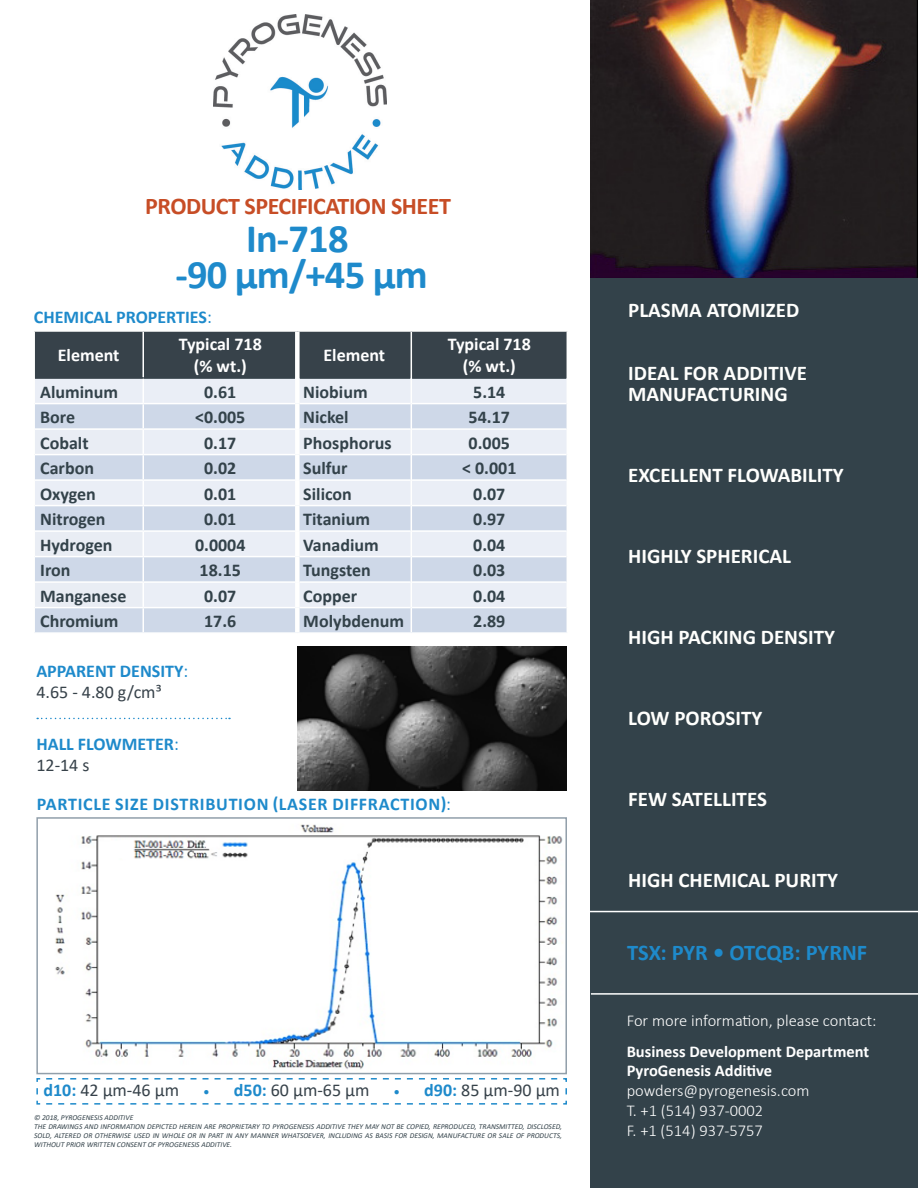
<style>
.page{position:relative;width:918px;height:1188px;background:#fff}
.page>*{position:absolute;margin:0;border:0;box-sizing:border-box;transform-origin:0 0}
.t1{font:700 40.5px "Calibri";letter-spacing:-.02em;color:#1e8acb}
.t2{font:700 24px "Calibri";letter-spacing:-.02em;color:#c74d26}
.t3{font:700 22.5px "Calibri";letter-spacing:-.005em;color:#1e8acb}
.t4{font:700 21px "Calibri";color:#fffffd}
.t5{font:700 18px "Calibri";color:#33424a}
.t6{font:18px "Calibri";color:#37424a}
.t7{font:700 18px "Calibri";color:#1e8acb}
.t8{font:700 18px "Calibri";color:#fff}
.t9{font:700 18px "Calibri";letter-spacing:.04em;color:#1e8acb}
.t10{font:300 16.5px "Calibri";color:#fff}
.t11{font:700 16.5px "Calibri";color:#fff}
.t12{font:italic 7.5px/9px "Calibri";color:#33424a}
.s1{font-weight:400}
.s2{font-weight:700;color:#1e8acb}
.s3{color:#36414a}
.s4{font-weight:700;font-size:12px;color:#1e8acb}
</style>
<div class="page">
<div style="left:590px;top:0;width:328px;height:1188px;background:#33424a"></div>
<img style="left:591px;top:0;width:327px;height:277px">
<svg style="left:34px;top:331px;width:534px;height:302px;background:#c4cbd6"></svg>
<div style="left:295px;top:332px;width:5px;height:46px;background:#fffffe"></div>
<div style="left:295px;top:378px;width:5px;height:26px;background:#fffffe"></div>
<div style="left:295px;top:404px;width:5px;height:25px;background:#fffffe"></div>
<div style="left:295px;top:429px;width:5px;height:26px;background:#fffffe"></div>
<div style="left:295px;top:455px;width:5px;height:25px;background:#fffffe"></div>
<div style="left:295px;top:480px;width:5px;height:26px;background:#fffffe"></div>
<div style="left:295px;top:506px;width:5px;height:25px;background:#fffffe"></div>
<div style="left:295px;top:531px;width:5px;height:26px;background:#fffffe"></div>
<div style="left:295px;top:557px;width:5px;height:25px;background:#fffffe"></div>
<div style="left:295px;top:582px;width:5px;height:26px;background:#fffffe"></div>
<div style="left:295px;top:608px;width:5px;height:24px;background:#fffffe"></div>
<svg style="left:37px;top:718px;width:193px;height:1px"></svg>
<hr style="left:591px;top:993px;width:327px;height:2px;background:#fff">
<hr style="left:587px;top:911px;width:331px;height:1px;background:#fff">
<svg style="left:36px;top:1078px;width:531px;height:27px"></svg>
<img style="left:214px;top:14px;width:172px;height:175px">
<img style="left:55px;top:824px;width:508px;height:246px">
<div style="left:36px;top:817px;width:531px;height:257px;border:2px solid #919faa"></div>
<img style="left:297px;top:647px;width:270px;height:143px">
<p class="t2" style="left:145px;top:189px;width:307px">PRODUCT SPECIFICATION SHEET</p>
<p class="t1" style="left:246px;top:210px;width:104px">In-718</p>
<p class="t1" style="left:176px;top:246px;width:254px">-90 µm/+45 µm</p>
<p class="t7" style="left:34px;top:305px;width:179px">CHEMICAL PROPERTIES<span class="s1">:</span></p>
<p class="t8" style="left:58px;top:343px;width:63px">Element</p>
<p class="t8" style="left:179px;top:332px;width:85px">Typical 718</p>
<p class="t8" style="left:194px;top:353px;width:54px">(% wt.)</p>
<p class="t8" style="left:323px;top:343px;width:63px">Element</p>
<p class="t8" style="left:448px;top:332px;width:85px">Typical 718</p>
<p class="t8" style="left:463px;top:353px;width:54px">(% wt.)</p>
<p class="t5" style="left:40px;top:379px;width:80px">Aluminum</p>
<p class="t5" style="left:204px;top:379px;width:34px">0.61</p>
<p class="t5" style="left:303px;top:379px;width:66px">Niobium</p>
<p class="t5" style="left:473px;top:379px;width:34px">5.14</p>
<p class="t5" style="left:40px;top:404px;width:37px">Bore</p>
<p class="t5" style="left:195px;top:404px;width:52px">&lt;0.005</p>
<p class="t5" style="left:303px;top:404px;width:47px">Nickel</p>
<p class="t5" style="left:469px;top:404px;width:43px">54.17</p>
<p class="t5" style="left:40px;top:430px;width:50px">Cobalt</p>
<p class="t5" style="left:204px;top:430px;width:34px">0.17</p>
<p class="t5" style="left:303px;top:430px;width:90px">Phosphorus</p>
<p class="t5" style="left:469px;top:430px;width:43px">0.005</p>
<p class="t5" style="left:40px;top:455px;width:55px">Carbon</p>
<p class="t5" style="left:204px;top:455px;width:34px">0.02</p>
<p class="t5" style="left:303px;top:455px;width:46px">Sulfur</p>
<p class="t5" style="left:462px;top:455px;width:56px">&lt; 0.001</p>
<p class="t5" style="left:40px;top:481px;width:57px">Oxygen</p>
<p class="t5" style="left:204px;top:481px;width:34px">0.01</p>
<p class="t5" style="left:303px;top:481px;width:50px">Silicon</p>
<p class="t5" style="left:473px;top:481px;width:34px">0.07</p>
<p class="t5" style="left:40px;top:506px;width:67px">Nitrogen</p>
<p class="t5" style="left:204px;top:506px;width:34px">0.01</p>
<p class="t5" style="left:303px;top:506px;width:68px">Titanium</p>
<p class="t5" style="left:473px;top:506px;width:34px">0.97</p>
<p class="t5" style="left:40px;top:532px;width:74px">Hydrogen</p>
<p class="t5" style="left:195px;top:532px;width:52px">0.0004</p>
<p class="t5" style="left:303px;top:532px;width:77px">Vanadium</p>
<p class="t5" style="left:473px;top:532px;width:34px">0.04</p>
<p class="t5" style="left:40px;top:557px;width:32px">Iron</p>
<p class="t5" style="left:200px;top:557px;width:43px">18.15</p>
<p class="t5" style="left:303px;top:557px;width:69px">Tungsten</p>
<p class="t5" style="left:473px;top:557px;width:34px">0.03</p>
<p class="t5" style="left:40px;top:583px;width:88px">Manganese</p>
<p class="t5" style="left:204px;top:583px;width:34px">0.07</p>
<p class="t5" style="left:303px;top:583px;width:55px">Copper</p>
<p class="t5" style="left:473px;top:583px;width:34px">0.04</p>
<p class="t5" style="left:40px;top:608px;width:80px">Chromium</p>
<p class="t5" style="left:204px;top:608px;width:34px">17.6</p>
<p class="t5" style="left:303px;top:608px;width:102px">Molybdenum</p>
<p class="t5" style="left:473px;top:608px;width:34px">2.89</p>
<p class="t7" style="left:36px;top:658px;width:153px">APPARENT DENSITY<span class="s1">:</span></p>
<p class="t6" style="left:36px;top:680px;width:127px">4.65 - 4.80 g/cm³</p>
<p class="t7" style="left:36px;top:731px;width:144px">HALL FLOWMETER<span class="s1">:</span></p>
<p class="t6" style="left:36px;top:753px;width:55px">12-14 s</p>
<p class="t9" style="left:37px;top:792px;width:416px">PARTICLE SIZE DISTRIBUTION (LASER DIFFRACTION)<span class="s1">:</span></p>
<p class="t6" style="left:43px;top:1078px;width:137px"><span class="s2">d10:</span> <span class="s3">42</span> µm-46 µm</p>
<p class="t6" style="left:203px;top:1078px;width:168px"><span class="s4">•</span> <span class="s2">d50:</span> 60 µm-65 µm</p>
<p class="t6" style="left:394px;top:1078px;width:168px"><span class="s4">•</span> <span class="s2">d90:</span> 85 µm-90 µm</p>
<p class="t12" style="left:34px;top:1113px;width:101px">© 2018, PYROGENESIS ADDITIVE</p>
<p class="t12" style="left:34px;top:1122px;width:529px">THE DRAWINGS AND INFORMATION DEPICTED HEREIN ARE PROPRIETARY TO PYROGENESIS ADDITIVE THEY MAY NOT BE COPIED, REPRODUCED, TRANSMITTED, DISCLOSED,<br>SOLD, ALTERED OR OTHERWISE USED IN WHOLE OR IN PART IN ANY MANNER WHATSOEVER, INCLUDING AS BASIS FOR DESIGN, MANUFACTURE OR SALE OF PRODUCTS,</p>
<p class="t12" style="left:34px;top:1140px;width:199px">WITHOUT PRIOR WRITTEN CONSENT OF PYROGENESIS ADDITIVE.</p>
<p class="t4" style="left:628px;top:295px;width:173px">PLASMA ATOMIZED</p>
<p class="t4" style="left:628px;top:358px;width:180px">IDEAL FOR ADDITIVE</p>
<p class="t4" style="left:628px;top:379px;width:161px">MANUFACTURING</p>
<p class="t4" style="left:628px;top:460px;width:217px">EXCELLENT FLOWABILITY</p>
<p class="t4" style="left:628px;top:541px;width:164px">HIGHLY SPHERICAL</p>
<p class="t4" style="left:628px;top:622px;width:208px">HIGH PACKING DENSITY</p>
<p class="t4" style="left:628px;top:703px;width:136px">LOW POROSITY</p>
<p class="t4" style="left:628px;top:784px;width:140px">FEW SATELLITES</p>
<p class="t4" style="left:628px;top:865px;width:211px">HIGH CHEMICAL PURITY</p>
<h3 class="t3" style="left:627px;top:937px;width:241px">TSX: PYR • OTCQB: PYRNF</h3>
<p class="t10" style="left:627px;top:1010px;width:251px">For more information, please contact:</p>
<p class="t11" style="left:627px;top:1040px;width:244px">Business Development Department</p>
<p class="t11" style="left:627px;top:1059px;width:147px">PyroGenesis Additive</p>
<p class="t10" style="left:627px;top:1081px;width:184px">powders@pyrogenesis.com</p>
<p class="t10" style="left:627px;top:1100px;width:138px">T. +1 (514) 937-0002</p>
<p class="t10" style="left:627px;top:1120px;width:138px">F. +1 (514) 937-5757</p>
</div>
